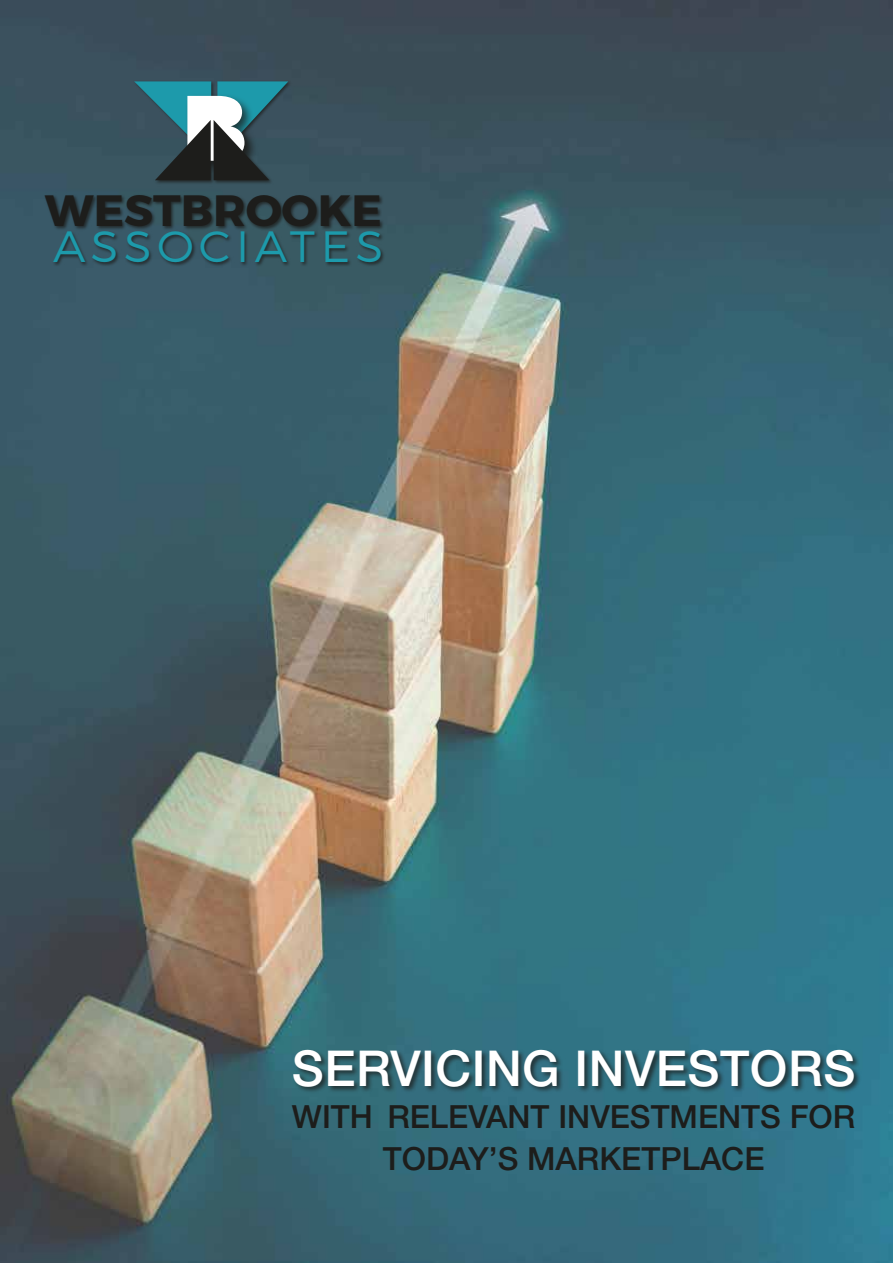
<style>
.page{position:relative;width:893px;height:1263px;background:#fff}
.page>*{position:absolute;margin:0;border:0;box-sizing:border-box;transform-origin:0 0}
.t1{font:600 92.7px "Montserrat";color:#fff}
.t2{font:500 49.5px "Helvetica Neue LT Std";letter-spacing:.01em;color:#fff}
.t3{font:700 43.8px "Montserrat";color:#1d1d1b}
.t4{font:300 43.8px "Montserrat";letter-spacing:.125em;color:#1d9aab}
.t5{font:500 31.95px/41.4px "Helvetica Neue LT Std";color:#1d1d1b;text-align:center}
</style>
<div class="page">
<img style="left:0;top:0;width:893px;height:1263px">
<div style="left:44px;top:80px;width:342px;height:187px;background:#1d1d1b;opacity:.75"></div>
<svg style="left:134px;top:81px;width:154px;height:99px;background:#335d66"></svg>
<div style="left:292px;top:1049px;width:570px;height:44px;background:#1d1d1b;opacity:.75"></div>
<h1 class="t1" style="left:180px;top:70px;width:70px">B</h1>
<h3 class="t3" style="left:45px;top:184px;width:338px">WESTBROOKE</h3>
<h3 class="t4" style="left:53px;top:220px;width:332px">ASSOCIATES</h3>
<h2 class="t2" style="left:292px;top:1038px;width:565px">SERVICING INVESTORS</h2>
<p class="t5" style="left:292px;top:1096px;width:565px">WITH RELEVANT INVESTMENTS FOR<br>TODAY’S MARKETPLACE</p>
</div>
